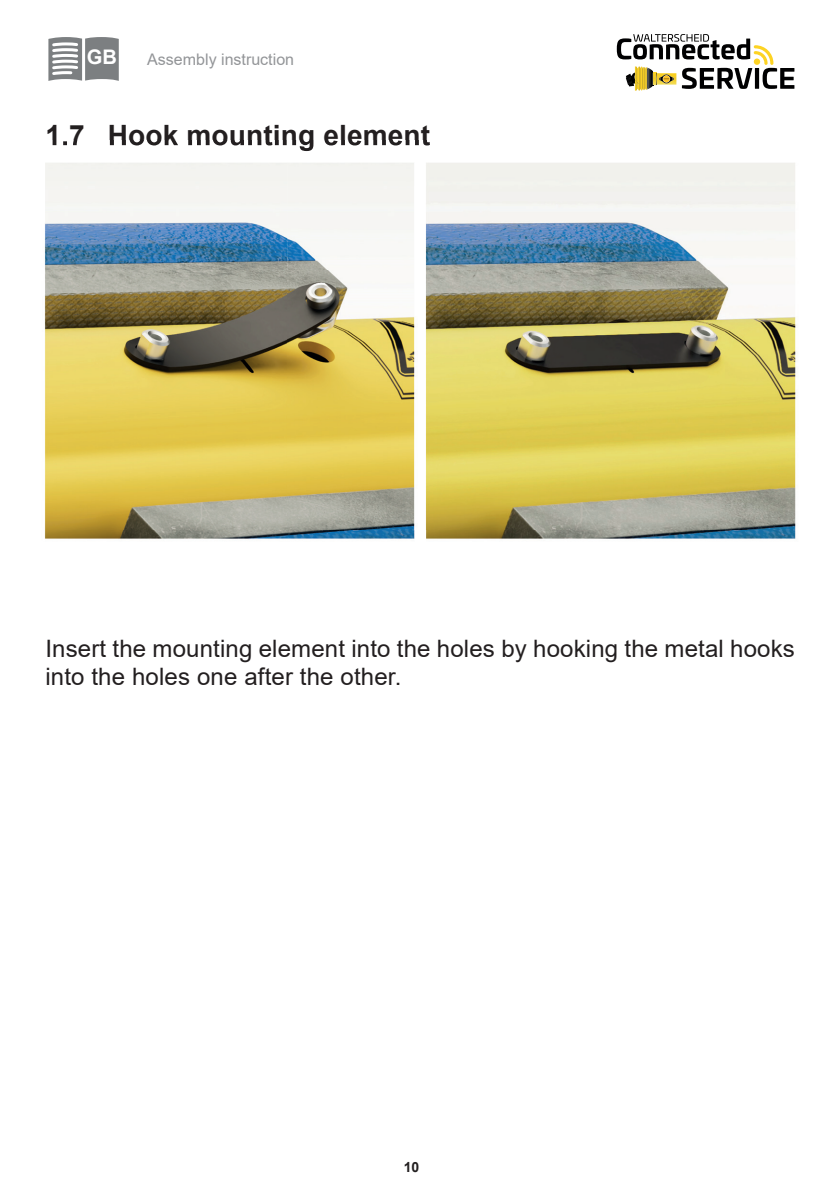
<style>
.page{position:relative;width:840px;height:1191px;background:#fff}
.page>*{position:absolute;margin:0;border:0;box-sizing:border-box;transform-origin:0 0}
.t1{font:700 28px "Arial";letter-spacing:.005em;color:#231f20}
.t2{font:24px/28px "Arial";letter-spacing:.005em;color:#231f20}
.t3{font:700 20px "Arial";color:#fff}
.t4{font:16px "Arial";color:#939598}
.t5{font:700 14px "Arial";color:#231f20}
</style>
<div class="page">
<svg style="left:48px;top:37px;width:71px;height:44px"></svg>
<img style="left:634px;top:89px;width:12px;height:2px">
<svg style="left:616px;top:34px;width:178px;height:55px"></svg>
<img style="left:44px;top:140px;width:752px;height:399px">
<img style="left:48px;top:140px;width:37px;height:5px">
<img style="left:110px;top:140px;width:319px;height:11px">
<p class="t3" style="left:87px;top:43px;width:32px">GB</p>
<p class="t4" style="left:147px;top:48px;width:148px">Assembly instruction</p>
<p class="t1" style="left:45px;top:116px;width:386px">1.7 Hook mounting element</p>
<p class="t2" style="left:45px;top:634px;width:750px">Insert the mounting element into the holes by hooking the metal hooks into the holes one after the other.</p>
<p class="t5" style="left:403px;top:1156px;width:17px">10</p>
</div>
